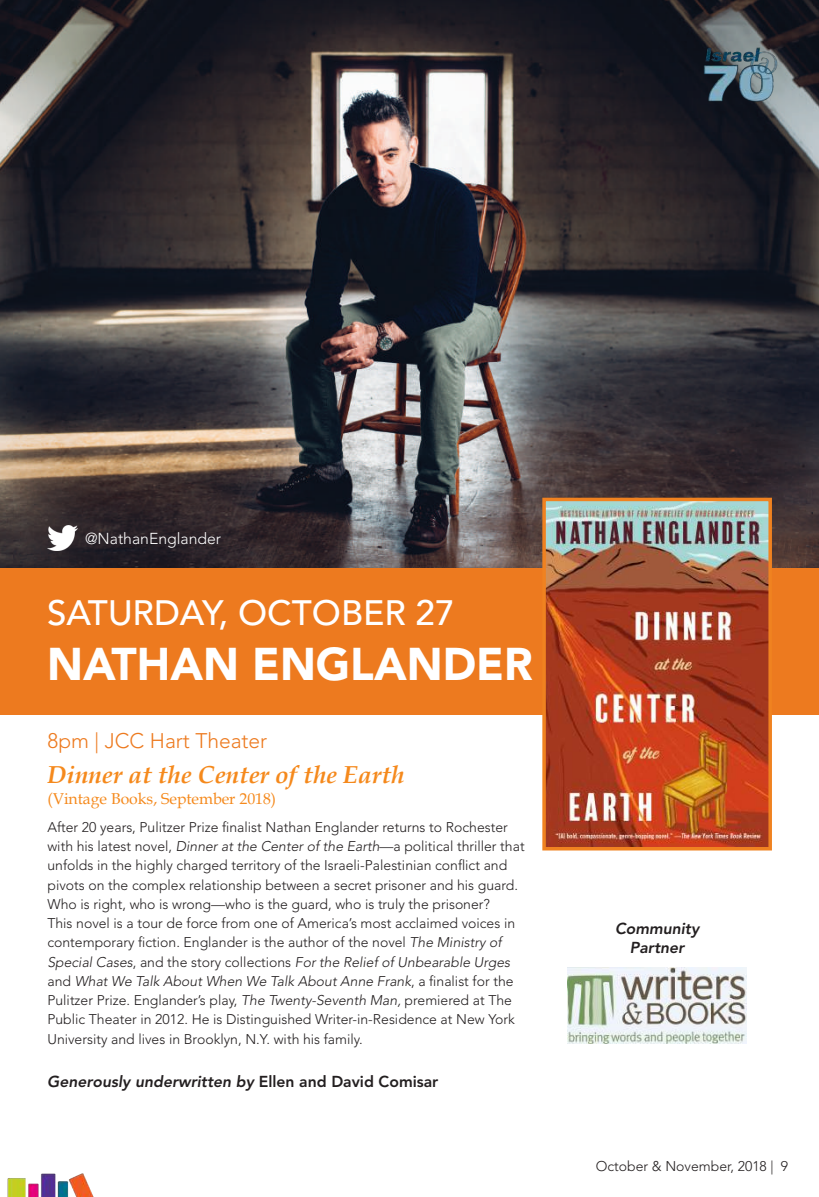
<style>
.page{position:relative;width:819px;height:1197px;background:#fff}
.page>*{position:absolute;margin:0;border:0;box-sizing:border-box;transform-origin:0 0}
.t1{font:900 45.5px "Avenir LT Std";color:#fff}
.t2{font:500 35px "Avenir LT Std";color:#fff}
.t3{font:italic 700 24.5px "Book Antiqua";color:#f5891c}
.t4{font:300 21px "Avenir LT Std";color:#ed7a1f}
.t5{font:italic 800 15.75px/18.9px "Avenir LT Std";color:#231f20;text-align:center}
.t6{font:15.75px "Book Antiqua";color:#f5891c}
.t7{font:300 15.75px "Avenir LT Std";color:#fff}
.t8{font:300 14px/19.2px "Avenir LT Std";color:#231f20}
.s1{font-style:italic}
.s2{font-style:normal}
</style>
<div class="page">
<img style="left:0;top:0;width:819px;height:568px">
<div style="left:0;top:568px;width:819px;height:147px;background:#ed7a1f"></div>
<img style="left:547px;top:503px;width:220px;height:342px">
<div style="left:542px;top:498px;width:230px;height:352px;border:4px solid #f08220"></div>
<img style="left:47px;top:526px;width:31px;height:25px">
<img style="left:568px;top:968px;width:179px;height:76px">
<img style="left:699px;top:33px;width:83px;height:82px">
<img style="left:7px;top:1173px;width:87px;height:24px">
<p class="t7" style="left:85px;top:530px;width:138px">@NathanEnglander</p>
<h2 class="t2" style="left:47px;top:593px;width:409px">SATURDAY, OCTOBER 27</h2>
<h1 class="t1" style="left:47px;top:636px;width:487px">NATHAN ENGLANDER</h1>
<h3 class="t4" style="left:47px;top:728px;width:221px">8pm | JCC Hart Theater</h3>
<h3 class="t3" style="left:47px;top:758px;width:359px">Dinner at the Center of the Earth</h3>
<p class="t6" style="left:47px;top:788px;width:230px">(Vintage Books, September 2018)</p>
<p class="t8" style="left:47px;top:818px;width:479px">After 20 years, Pulitzer Prize finalist Nathan Englander returns to Rochester with his latest novel, <span class="s1">Dinner at the Center of the Earth</span>—a political thriller that unfolds in the highly charged territory of the Israeli-Palestinian conflict and pivots on the complex relationship between a secret prisoner and his guard.<br>Who is right, who is wrong—who is the guard, who is truly the prisoner?<br>This novel is a tour de force from one of America’s most acclaimed voices in contemporary fiction. Englander is the author of the novel <span class="s1">The Ministry of Special Cases</span>, and the story collections <span class="s1">For the Relief of Unbearable Urges </span>and <span class="s1">What We Talk About When We Talk About Anne Frank</span>, a finalist for the Pulitzer Prize. Englander’s play, <span class="s1">The Twenty-Seventh Man,</span> premiered at The Public Theater in 2012. He is Distinguished Writer-in-Residence at New York University and lives in Brooklyn, N.Y. with his family.</p>
<p class="t5" style="left:47px;top:1072px;width:393px">Generously underwritten by <span class="s2">Ellen and David Comisar</span></p>
<p class="t5" style="left:615px;top:919px;width:86px">Community<br>Partner</p>
<p class="t8" style="left:596px;top:1157px;width:194px">October &amp; November, 2018 | 9</p>
</div>
